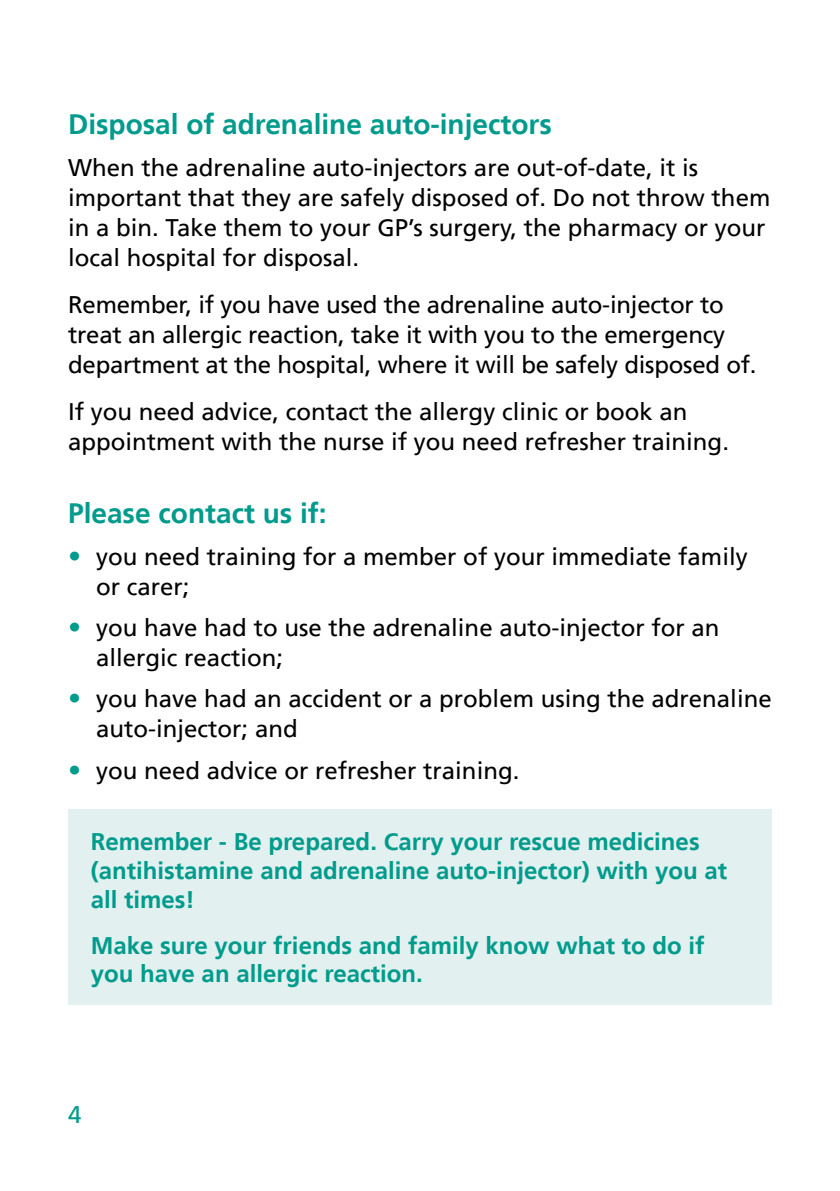
<style>
.page{position:relative;width:840px;height:1191px;background:#fff}
.page>*{position:absolute;margin:0;border:0;box-sizing:border-box;transform-origin:0 0}
.t1{font:700 28px "Frutiger LT";color:#009b8c}
.t2{font:24px/30px "Frutiger LT";color:#000}
.t3{font:700 24px/28.8px "Frutiger LT";color:#009b8c}
.t4{font:24px "Frutiger LT";color:#009b8c}
.s1{font-size:26px;color:#009b8c}
</style>
<div class="page">
<div style="left:68px;top:809px;width:703px;height:196px;background:#e2f0ef"></div>
<p class="t1" style="left:68px;top:108px;width:485px">Disposal of adrenaline auto-injectors</p>
<p class="t2" style="left:68px;top:153px;width:703px">When the adrenaline auto-injectors are out-of-date, it is important that they are safely disposed of. Do not throw them in a bin. Take them to your GP’s surgery, the pharmacy or your local hospital for disposal.</p>
<p class="t2" style="left:68px;top:290px;width:689px">Remember, if you have used the adrenaline auto-injector to treat an allergic reaction, take it with you to the emergency department at the hospital, where it will be safely disposed of.</p>
<p class="t2" style="left:68px;top:397px;width:662px">If you need advice, contact the allergy clinic or book an appointment with the nurse if you need refresher training.</p>
<p class="t1" style="left:68px;top:497px;width:260px">Please contact us if:</p>
<p class="t2" style="left:96px;top:541px;width:652px;text-indent:-28px"><span class="s1">•</span> you need training for a member of your immediate family or carer;</p>
<p class="t2" style="left:96px;top:612px;width:624px;text-indent:-28px"><span class="s1">•</span> you have had to use the adrenaline auto-injector for an allergic reaction;</p>
<p class="t2" style="left:96px;top:684px;width:676px;text-indent:-28px"><span class="s1">•</span> you have had an accident or a problem using the adrenaline auto-injector; and</p>
<p class="t2" style="left:68px;top:755px;width:452px"><span class="s1">•</span> you need advice or refresher training.</p>
<p class="t3" style="left:91px;top:827px;width:637px">Remember - Be prepared. Carry your rescue medicines (antihistamine and adrenaline auto-injector) with you at all times!</p>
<p class="t3" style="left:91px;top:931px;width:615px">Make sure your friends and family know what to do if you have an allergic reaction.</p>
<p class="t4" style="left:68px;top:1101px;width:15px">4</p>
</div>
